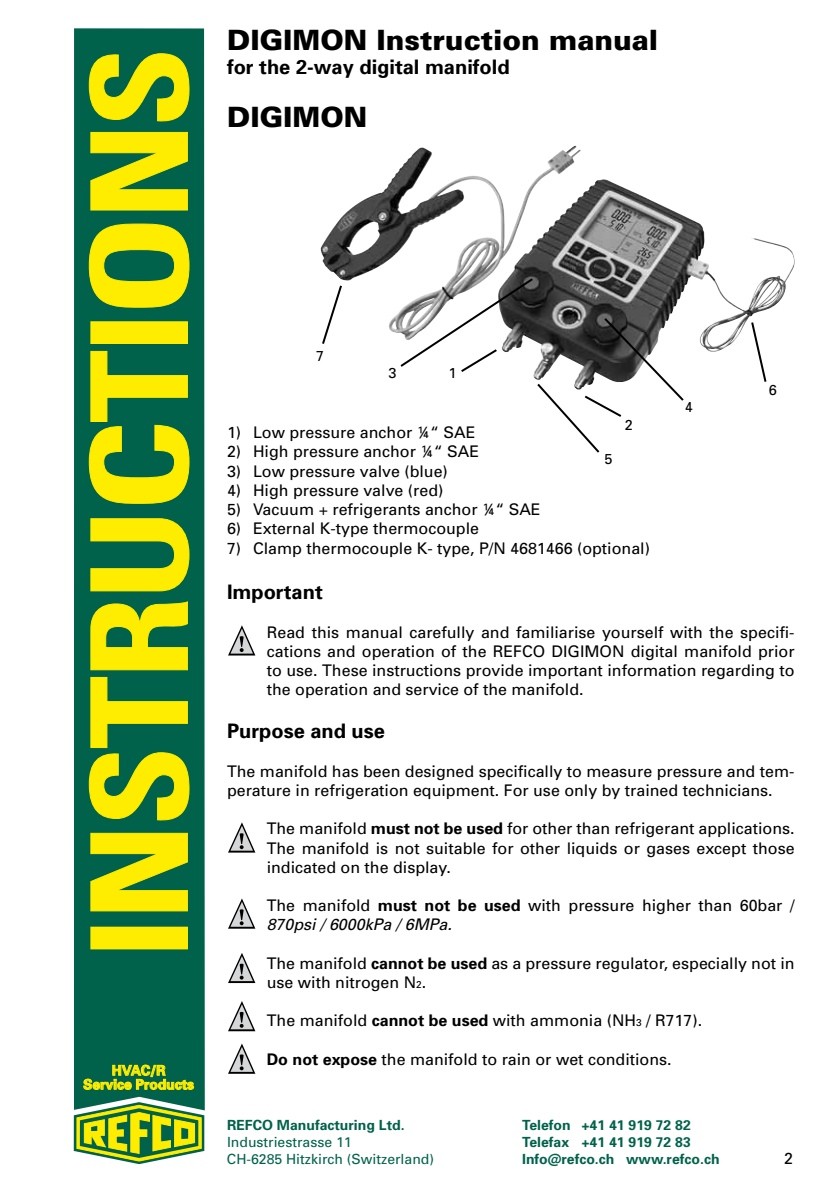
<style>
.page{position:relative;width:840px;height:1191px;background:#fff}
.page>*{position:absolute;margin:0;border:0;box-sizing:border-box;transform-origin:0 0}
.t1{font:900 28px "Univers";color:#000}
.t2{font:700 20px "Univers";color:#000}
.t3{font:16px/19.2px "Univers";color:#000}
.t4{font:14.4px "Univers";color:#000}
.t5{font:700 14px "Univers";color:#00624b}
.t6{font:14px "Univers";color:#00624b}
.t7{font:700 13.8px/14px "Univers";color:#ffed00;text-align:center}
.s1{font-weight:700}
.s2{font-style:italic}
.s3{font-size:10px}
</style>
<div class="page">
<svg style="left:325px;top:145px;width:469px;height:207px"></svg>
<img style="left:320px;top:146px;width:254px;height:120px">
<svg style="left:749px;top:320px;width:18px;height:62px"></svg>
<svg style="left:322px;top:283px;width:21px;height:63px"></svg>
<svg style="left:398px;top:276px;width:287px;height:177px"></svg>
<svg style="left:74px;top:1110px;width:130px;height:54px"></svg>
<div style="left:74px;top:28px;width:131px;height:1082px;background:#00624b"></div>
<div style="left:91px;top:927px;width:96px;height:22px;background:#ffed00"></div>
<svg style="left:90px;top:833px;width:97px;height:78px"></svg>
<svg style="left:89px;top:677px;width:100px;height:144px"></svg>
<svg style="left:90px;top:601px;width:97px;height:69px"></svg>
<svg style="left:90px;top:518px;width:99px;height:73px"></svg>
<svg style="left:89px;top:351px;width:100px;height:152px"></svg>
<div style="left:91px;top:322px;width:96px;height:21px;background:#ffed00"></div>
<div style="left:91px;top:321px;width:96px;height:23px;border:1px solid #ffed00"></div>
<svg style="left:89px;top:224px;width:100px;height:83px"></svg>
<svg style="left:90px;top:132px;width:97px;height:78px"></svg>
<svg style="left:89px;top:53px;width:100px;height:69px"></svg>
<svg style="left:83px;top:1064px;width:111px;height:25px"></svg>
<svg style="left:228px;top:625px;width:27px;height:30px"></svg>
<svg style="left:228px;top:822px;width:27px;height:30px"></svg>
<svg style="left:228px;top:898px;width:27px;height:30px"></svg>
<svg style="left:228px;top:953px;width:27px;height:30px"></svg>
<svg style="left:228px;top:1001px;width:27px;height:30px"></svg>
<svg style="left:228px;top:1043px;width:27px;height:30px"></svg>
<h1 class="t1" style="left:227px;top:23px;width:432px">DIGIMON Instruction manual</h1>
<p class="t2" style="left:227px;top:54px;width:284px">for the 2-way digital manifold</p>
<h1 class="t1" style="left:227px;top:100px;width:141px">DIGIMON</h1>
<p class="t7" style="left:83px;top:1063px;width:112px">HVAC/R<br>Service Products</p>
<p class="t4" style="left:316px;top:346px;width:10px">7</p>
<p class="t4" style="left:388px;top:364px;width:10px">3</p>
<p class="t4" style="left:448px;top:364px;width:10px">1</p>
<p class="t4" style="left:624px;top:415px;width:10px">2</p>
<p class="t3" style="left:227px;top:423px;width:250px">1) Low pressure anchor ¼“ SAE</p>
<p class="t3" style="left:227px;top:442px;width:253px">2) High pressure anchor ¼“ SAE</p>
<p class="t3" style="left:227px;top:461px;width:222px">3) Low pressure valve (blue)</p>
<p class="t3" style="left:227px;top:480px;width:218px">4) High pressure valve (red)</p>
<p class="t3" style="left:227px;top:499px;width:315px">5) Vacuum + refrigerants anchor ¼“ SAE</p>
<p class="t3" style="left:227px;top:519px;width:253px">6) External K-type thermocouple</p>
<p class="t3" style="left:227px;top:538px;width:424px">7) Clamp thermocouple K- type, P/N 4681466 (optional)</p>
<p class="t4" style="left:604px;top:450px;width:10px">5</p>
<p class="t4" style="left:684px;top:398px;width:10px">4</p>
<p class="t4" style="left:768px;top:381px;width:10px">6</p>
<p class="t2" style="left:227px;top:579px;width:97px">Important</p>
<p class="t3" style="left:266px;top:622px;width:529px;text-align:justify">Read this manual carefully and familiarise yourself with the specifi&shy;cations and operation of the REFCO DIGIMON digital manifold prior to use. These instructions provide important information regarding to the operation and service of the manifold.</p>
<p class="t2" style="left:227px;top:718px;width:159px">Purpose and use</p>
<p class="t3" style="left:227px;top:761px;width:568px">The manifold has been designed specifically to measure pressure and tem&shy;perature in refrigeration equipment. For use only by trained technicians.</p>
<p class="t3" style="left:266px;top:819px;width:529px;text-align:justify">The manifold <span class="s1">must not be used</span> for other than refrigerant applications.<br>The manifold is not suitable for other liquids or gases except those indicated on the display.</p>
<p class="t3" style="left:266px;top:895px;width:529px">The manifold <span class="s1">must not be used</span> with pressure higher than 60bar /<br><span class="s2">870psi / 6000kPa / 6MPa.</span></p>
<p class="t3" style="left:266px;top:953px;width:529px">The manifold <span class="s1">cannot be used</span> as a pressure regulator, especially not in use with nitrogen N<span class="s3">2</span>.</p>
<p class="t3" style="left:266px;top:1011px;width:436px">The manifold <span class="s1">cannot be used</span> with ammonia (NH<span class="s3">3</span> / R717).</p>
<p class="t3" style="left:266px;top:1049px;width:406px"><span class="s1">Do not expose</span> the manifold to rain or wet conditions.</p>
<p class="t5" style="left:227px;top:1116px;width:179px">REFCO Manufacturing Ltd.</p>
<p class="t5" style="left:522px;top:1116px;width:170px">Telefon +41 41 919 72 82</p>
<p class="t6" style="left:227px;top:1133px;width:126px">Industriestrasse 11</p>
<p class="t5" style="left:522px;top:1133px;width:170px">Telefax +41 41 919 72 83</p>
<p class="t6" style="left:227px;top:1150px;width:208px">CH-6285 Hitzkirch (Switzerland)</p>
<p class="t5" style="left:522px;top:1149px;width:199px">Info@refco.ch www.refco.ch</p>
<p class="t3" style="left:783px;top:1148px;width:10px">2</p>
</div>
